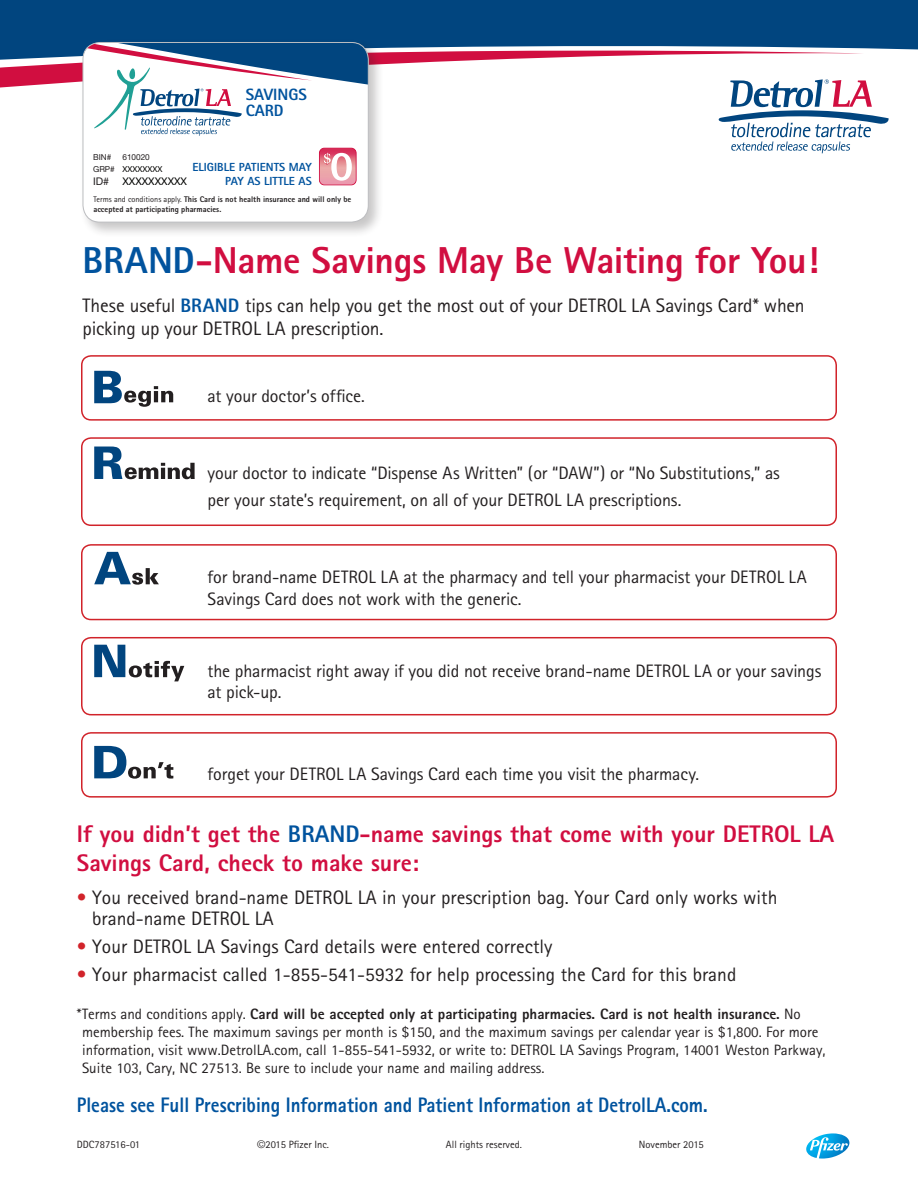
<style>
.page{position:relative;width:918px;height:1188px;background:#fff}
.page>*{position:absolute;margin:0;border:0;box-sizing:border-box;transform-origin:0 0}
.t1{font:800 37.5px "Rotis Sans Serif";letter-spacing:-.01em;color:#d10e40}
.t2{font:800 24px/28.8px "Rotis Sans Serif";color:#d10e40}
.t3{font:800 21px "Rotis Sans Serif";color:#01539e;scale:.9 1}
.t4{font:19.5px/23.4px "Rotis Sans Serif";color:#231f20}
.t5{font:18px/21.6px "Rotis Sans Serif";letter-spacing:-.01em;color:#231f20}
.t6{font:800 16.35px/16.4px "Rotis Sans Serif";color:#01539e}
.t7{font:15px/18px "Rotis Sans Serif";color:#231f20}
.t8{font:800 11.7px/14.1px "Rotis Sans Serif";color:#01539e;text-align:right}
.t9{font:10.5px "Rotis Sans Serif";color:#231f20}
.t10{font:10.5px "Helvetica Neue LT Std";color:#040503}
.t11{font:10.5px "Helvetica Neue LT Std";color:#231f20}
.t12{font:800 8.25px/9.4px "Rotis Sans Serif";color:#231f20}
.t13{font:8.25px/11.9px "Helvetica Neue LT Std";color:#231f20}
.s1{color:#040503}
.s2{font-weight:400}
.s3{color:#01539e}
.s4{font-weight:800;color:#01539e}
.s5{color:#d1232a}
.s6{font-weight:800}
.s7{font-family:"Helvetica";font-weight:300}
</style>
<div class="page">
<div style="left:81px;top:355px;width:756px;height:66px;border:2px solid #d1232a;border-radius:9px"></div>
<svg style="left:94px;top:371px;width:79px;height:36px"></svg>
<div style="left:81px;top:732px;width:756px;height:66px;border:2px solid #d1232a;border-radius:9px"></div>
<svg style="left:94px;top:746px;width:79px;height:33px"></svg>
<div style="left:81px;top:637px;width:756px;height:78px;border:2px solid #d1232a;border-radius:9px"></div>
<svg style="left:94px;top:645px;width:90px;height:36px"></svg>
<div style="left:81px;top:544px;width:756px;height:76px;border:2px solid #d1232a;border-radius:9px"></div>
<svg style="left:94px;top:552px;width:65px;height:33px"></svg>
<div style="left:81px;top:437px;width:756px;height:89px;border:2px solid #d1232a;border-radius:9px"></div>
<svg style="left:94px;top:447px;width:101px;height:32px"></svg>
<svg style="left:806px;top:1133px;width:43px;height:26px"></svg>
<div style="left:0;top:0;width:918px;height:50px;background:#01457f"></div>
<div style="left:80px;top:39px;width:304px;height:199px;background:#231f20;opacity:.25"></div>
<div style="left:83px;top:42px;width:285px;height:180px;background:#fff;border-radius:17px"></div>
<svg style="left:0;top:40px;width:889px;height:145px"></svg>
<div style="left:83px;top:42px;width:286px;height:181px;border:1px solid #bcbdc0;border-radius:17px"></div>
<p class="t6" style="left:246px;top:86px;width:63px">SAVINGS<br>CARD</p>
<p class="t13" style="left:93px;top:151px;width:20px">BIN#</p>
<p class="t13" style="left:93px;top:151px;width:71px;text-indent:29px">610020<br>GRP# <span class="s1">XXXXXXXX</span></p>
<p class="t11" style="left:93px;top:175px;width:18px">ID#</p>
<p class="t10" style="left:122px;top:175px;width:66px">XXXXXXXXXX</p>
<p class="t12" style="left:93px;top:195px;width:260px"><span class="s2">Terms and conditions apply.</span> This Card is not health insurance and will only be accepted at participating pharmacies.</p>
<p class="t8" style="left:192px;top:160px;width:121px">ELIGIBLE PATIENTS MAY<br>PAY AS LITTLE AS</p>
<p class="t1" style="left:83px;top:237px;width:738px"><span class="s3">BRAND</span>-Name Savings May Be Waiting for You!</p>
<p class="t4" style="left:83px;top:293px;width:724px">These useful <span class="s4">BRAND</span> tips can help you get the most out of your DETROL LA Savings Card* when picking up your DETROL LA prescription.</p>
<p class="t5" style="left:208px;top:385px;width:159px">at your doctor’s office.</p>
<p class="t5" style="left:208px;top:459px;width:574px;line-height:26.8px">your doctor to indicate “Dispense As Written” (or “DAW”) or “No Substitutions,” as per your state’s requirement, on all of your DETROL LA prescriptions.</p>
<p class="t5" style="left:208px;top:566px;width:601px">for brand-name DETROL LA at the pharmacy and tell your pharmacist your DETROL LA<br>Savings Card does not work with the generic.</p>
<p class="t5" style="left:208px;top:660px;width:615px">the pharmacist right away if you did not receive brand-name DETROL LA or your savings at pick-up.</p>
<p class="t5" style="left:208px;top:763px;width:493px">forget your DETROL LA Savings Card each time you visit the pharmacy.</p>
<p class="t2" style="left:77px;top:819px;width:759px">If you didn’t get the <span class="s3">BRAND</span>-name savings that come with your DETROL LA<br>Savings Card, check to make sure:</p>
<p class="t4" style="left:92px;top:887px;width:687px;line-height:21px;text-indent:-15px"><span class="s5">•</span> You received brand-name DETROL LA in your prescription bag. Your Card only works with brand-name DETROL LA</p>
<p class="t4" style="left:77px;top:935px;width:477px"><span class="s5">•</span> Your DETROL LA Savings Card details were entered correctly</p>
<p class="t4" style="left:77px;top:962px;width:661px"><span class="s5">•</span> Your pharmacist called 1-855-541-5932 for help processing the Card for this brand</p>
<p class="t7" style="left:82px;top:1005px;width:745px;text-indent:-5px">*Terms and conditions apply. <span class="s6">Card will be accepted only at participating pharmacies. Card is not health insurance.</span> No membership fees. The maximum savings per month is $150, and the maximum savings per calendar year is $1,800. For more information, visit www.DetrolLA.com, call 1-855-541-5932, or write to: DETROL LA Savings Program, 14001 Weston Parkway, Suite 103, Cary, NC 27513. Be sure to include your name and mailing address.</p>
<p class="t3" style="left:77px;top:1091px;width:702px">Please see Full Prescribing Information and Patient Information at DetrolLA.com.</p>
<p class="t9" style="left:77px;top:1139px;width:65px">DDC787516-01</p>
<p class="t9" style="left:257px;top:1139px;width:73px"><span class="s7">©</span>2015 Pfizer Inc.</p>
<p class="t9" style="left:446px;top:1139px;width:78px">All rights reserved.</p>
<p class="t9" style="left:639px;top:1139px;width:66px">November 2015</p>
</div>
